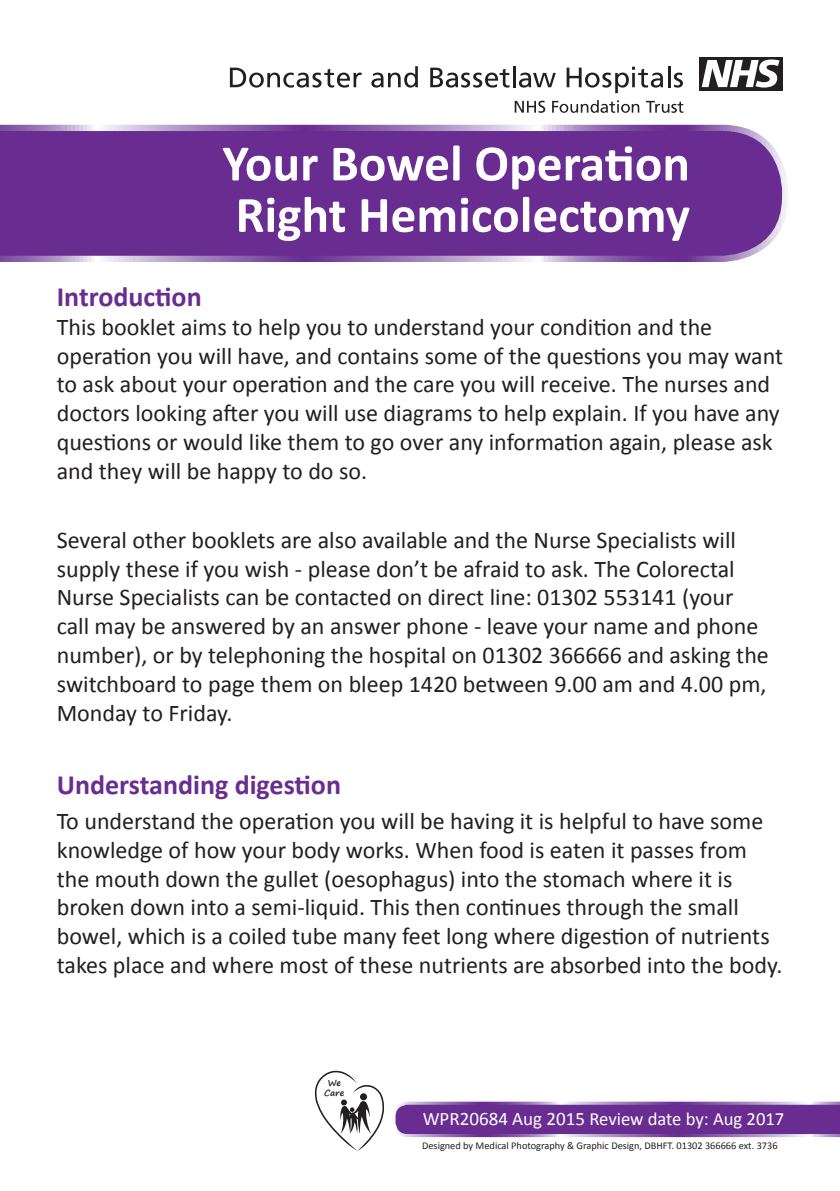
<style>
.page{position:relative;width:840px;height:1191px;background:#fff}
.page>*{position:absolute;margin:0;border:0;box-sizing:border-box;transform-origin:0 0}
.t1{font:700 51.4px/51.4px "Calibri";color:#fff}
.t2{font:700 28px "Calibri";color:#692c91}
.t3{font:24px/28.8px "Calibri";color:#231f20}
.t4{font:18.6px "Calibri";color:#fff}
.t5{font:10.4px "Calibri";color:#231f20}
.t6{font:700 8.8px/10.4px "Segoe Print";letter-spacing:-.01em;color:#231f20;text-align:center}
.s1{font-size:19px}
</style>
<div class="page">
<svg style="left:0;top:125px;width:787px;height:137px;background:#713897"></svg>
<svg style="left:395px;top:1101px;width:444px;height:36px;background:#77419b"></svg>
<svg style="left:230px;top:68px;width:131px;height:20px"></svg>
<svg style="left:371px;top:66px;width:46px;height:22px"></svg>
<svg style="left:430px;top:68px;width:79px;height:20px"></svg>
<hr style="left:512px;top:66px;width:3px;height:21px;background:#231f20">
<svg style="left:518px;top:73px;width:37px;height:15px"></svg>
<svg style="left:566px;top:67px;width:96px;height:26px"></svg>
<hr style="left:667px;top:66px;width:3px;height:21px;background:#231f20">
<svg style="left:673px;top:73px;width:9px;height:15px"></svg>
<div style="left:699px;top:57px;width:83px;height:33px;background:#231f20"></div>
<svg style="left:701px;top:59px;width:78px;height:29px"></svg>
<svg style="left:514px;top:101px;width:31px;height:12px"></svg>
<svg style="left:552px;top:100px;width:87px;height:13px"></svg>
<svg style="left:645px;top:101px;width:38px;height:12px"></svg>
<svg style="left:314px;top:1070px;width:70px;height:81px"></svg>
<h1 class="t1" style="left:222px;top:138px;width:469px">Your Bowel Operation<br>Right Hemicolectomy</h1>
<p class="t2" style="left:57px;top:279px;width:146px">Introduction</p>
<p class="t3" style="left:57px;top:312px;width:727px">This booklet aims to help you to understand your condition and the operation you will have, and contains some of the questions you may want to ask about your operation and the care you will receive. The nurses and doctors looking after you will use diagrams to help explain. If you have any questions or would like them to go over any information again, please ask and they will be happy to do so.</p>
<p class="t3" style="left:57px;top:525px;width:713px">Several other booklets are also available and the Nurse Specialists will supply these if you wish - please don’t be afraid to ask. The Colorectal Nurse Specialists can be contacted on direct line: 01302 553141 (your call may be answered by an answer phone - leave your name and phone number), or by telephoning the hospital on 01302 366666 and asking the switchboard to page them on bleep 1420 between 9.00 am and 4.00 pm, Monday to Friday.</p>
<p class="t2" style="left:57px;top:767px;width:286px">Understanding digestion</p>
<p class="t3" style="left:57px;top:806px;width:726px">To understand the operation you will be having it is helpful to have some knowledge of how your body works. When food is eaten it passes from the mouth down the gullet (oesophagus) into the stomach where it is broken down into a semi-liquid. This then continues through the small bowel, which is a coiled tube many feet long where digestion of nutrients takes place and where most of these nutrients are absorbed into the body.</p>
<p class="t6" style="left:324px;top:1077px;width:22px">We<br>Care</p>
<p class="t4" style="left:422px;top:1107px;width:363px"><span class="s1">WPR20684 Aug 2015</span> Review date by: Aug 2017</p>
<p class="t5" style="left:422px;top:1138px;width:357px">Designed by Medical Photography &amp; Graphic Design, DBHFT. 01302 366666 ext. 3736</p>
</div>
